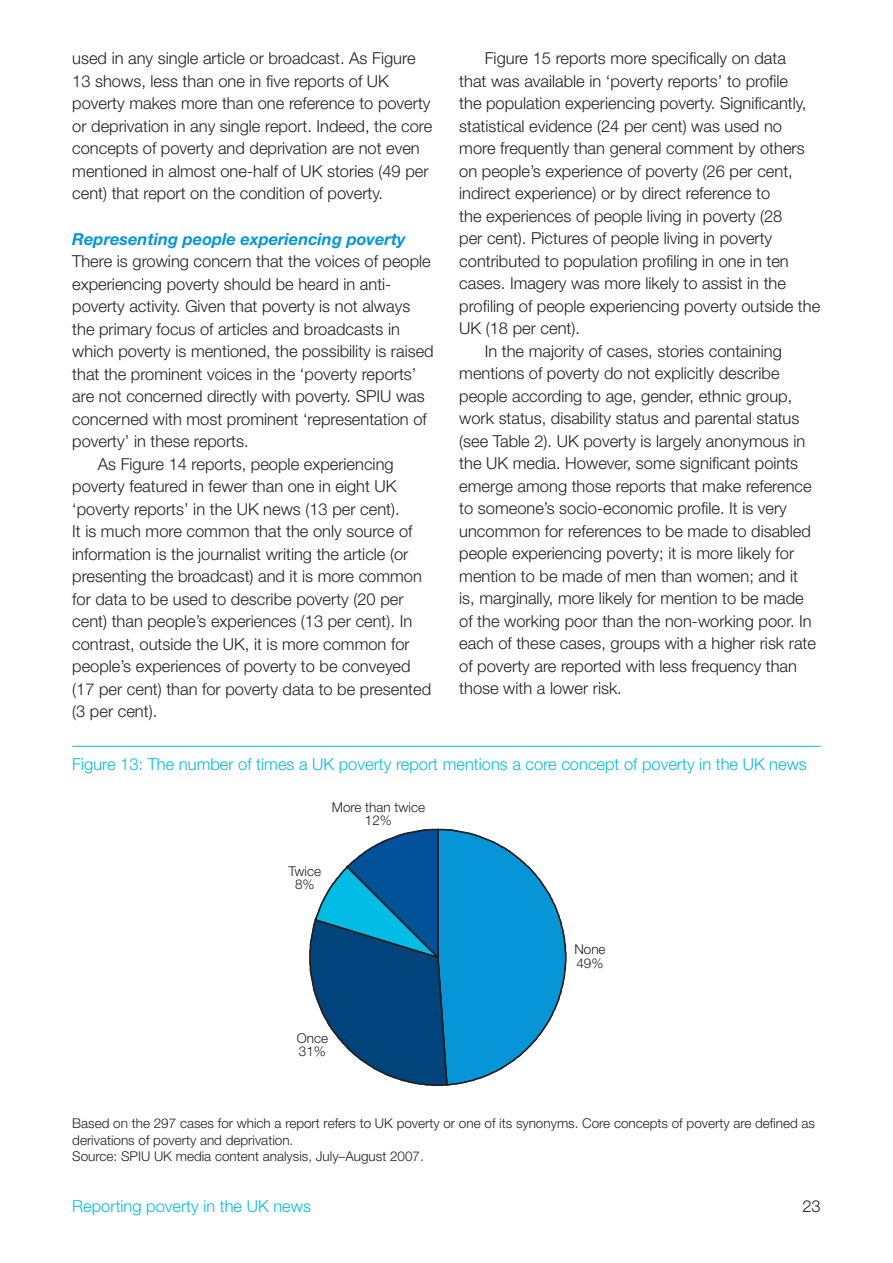
<style>
.page{position:relative;width:893px;height:1263px;background:#fff}
.page>*{position:absolute;margin:0;border:0;box-sizing:border-box;transform-origin:0 0}
.t1{font:300 16.5px/22.5px "Helvetica Neue";color:#231f20}
.t2{font:300 16.5px "Helvetica Neue";color:#02bce5}
.t3{font:italic 700 16.5px "Helvetica Neue";color:#0696d7}
.t4{font:300 13.5px/13.5px "Helvetica Neue";color:#231f20}
</style>
<div class="page">
<svg style="left:309px;top:828px;width:258px;height:258px"></svg>
<hr style="left:72px;top:746px;width:749px;height:1px;background:#02bce5">
<p class="t1" style="left:72px;top:49px;width:362px">used in any single article or broadcast. As Figure 13 shows, less than one in five reports of UK poverty makes more than one reference to poverty or deprivation in any single report. Indeed, the core concepts of poverty and deprivation are not even mentioned in almost one-half of UK stories (49 per cent) that report on the condition of poverty.</p>
<p class="t3" style="left:72px;top:233px;width:335px">Representing people experiencing poverty</p>
<p class="t1" style="left:72px;top:252px;width:360px">There is growing concern that the voices of people</p>
<p class="t1" style="left:72px;top:274px;width:321px">experiencing poverty should be heard in anti-</p>
<p class="t1" style="left:72px;top:297px;width:340px">poverty activity. Given that poverty is not always</p>
<p class="t1" style="left:72px;top:319px;width:329px">the primary focus of articles and broadcasts in</p>
<p class="t1" style="left:72px;top:342px;width:363px">which poverty is mentioned, the possibility is raised</p>
<p class="t1" style="left:72px;top:364px;width:346px">that the prominent voices in the ‘poverty reports’</p>
<p class="t1" style="left:72px;top:387px;width:354px">are not concerned directly with poverty. SPIU was</p>
<p class="t1" style="left:72px;top:409px;width:356px">concerned with most prominent ‘representation of</p>
<p class="t1" style="left:72px;top:432px;width:178px">poverty’ in these reports.</p>
<p class="t1" style="left:98px;top:454px;width:297px">As Figure 14 reports, people experiencing</p>
<p class="t1" style="left:72px;top:477px;width:326px">poverty featured in fewer than one in eight UK</p>
<p class="t1" style="left:72px;top:499px;width:329px">‘poverty reports’ in the UK news (13 per cent).</p>
<p class="t1" style="left:72px;top:522px;width:342px">It is much more common that the only source of</p>
<p class="t1" style="left:72px;top:544px;width:338px">information is the journalist writing the article (or</p>
<p class="t1" style="left:72px;top:567px;width:351px">presenting the broadcast) and it is more common</p>
<p class="t1" style="left:72px;top:589px;width:333px">for data to be used to describe poverty (20 per</p>
<p class="t1" style="left:72px;top:612px;width:341px">cent) than people’s experiences (13 per cent). In</p>
<p class="t1" style="left:72px;top:634px;width:339px">contrast, outside the UK, it is more common for</p>
<p class="t1" style="left:72px;top:657px;width:340px">people’s experiences of poverty to be conveyed</p>
<p class="t1" style="left:72px;top:679px;width:360px">(17 per cent) than for poverty data to be presented</p>
<p class="t1" style="left:72px;top:702px;width:86px">(3 per cent).</p>
<p class="t1" style="left:485px;top:49px;width:303px">Figure 15 reports more specifically on data</p>
<p class="t1" style="left:459px;top:71px;width:330px">that was available in ‘poverty reports’ to profile</p>
<p class="t1" style="left:459px;top:94px;width:349px">the population experiencing poverty. Significantly,</p>
<p class="t1" style="left:459px;top:116px;width:324px">statistical evidence (24 per cent) was used no</p>
<p class="t1" style="left:459px;top:139px;width:347px">more frequently than general comment by others</p>
<p class="t1" style="left:459px;top:161px;width:335px">on people’s experience of poverty (26 per cent,</p>
<p class="t1" style="left:459px;top:184px;width:312px">indirect experience) or by direct reference to</p>
<p class="t1" style="left:459px;top:206px;width:325px">the experiences of people living in poverty (28</p>
<p class="t1" style="left:459px;top:229px;width:314px">per cent). Pictures of people living in poverty</p>
<p class="t1" style="left:459px;top:251px;width:331px">contributed to population profiling in one in ten</p>
<p class="t1" style="left:459px;top:274px;width:328px">cases. Imagery was more likely to assist in the</p>
<p class="t1" style="left:459px;top:296px;width:362px">profiling of people experiencing poverty outside the</p>
<p class="t1" style="left:459px;top:319px;width:122px">UK (18 per cent).</p>
<p class="t1" style="left:485px;top:341px;width:299px">In the majority of cases, stories containing</p>
<p class="t1" style="left:459px;top:364px;width:322px">mentions of poverty do not explicitly describe</p>
<p class="t1" style="left:459px;top:386px;width:334px">people according to age, gender, ethnic group,</p>
<p class="t1" style="left:459px;top:409px;width:342px">work status, disability status and parental status</p>
<p class="t1" style="left:459px;top:431px;width:347px">(see Table 2). UK poverty is largely anonymous in</p>
<p class="t1" style="left:459px;top:454px;width:340px">the UK media. However, some significant points</p>
<p class="t1" style="left:459px;top:476px;width:354px">emerge among those reports that make reference</p>
<p class="t1" style="left:459px;top:499px;width:329px">to someone’s socio-economic profile. It is very</p>
<p class="t1" style="left:459px;top:521px;width:353px">uncommon for references to be made to disabled</p>
<p class="t1" style="left:459px;top:544px;width:336px">people experiencing poverty; it is more likely for</p>
<p class="t1" style="left:459px;top:566px;width:340px">mention to be made of men than women; and it</p>
<p class="t1" style="left:459px;top:589px;width:346px">is, marginally, more likely for mention to be made</p>
<p class="t1" style="left:459px;top:611px;width:354px">of the working poor than the non-working poor. In</p>
<p class="t1" style="left:459px;top:634px;width:358px">each of these cases, groups with a higher risk rate</p>
<p class="t1" style="left:459px;top:656px;width:339px">of poverty are reported with less frequency than</p>
<p class="t1" style="left:459px;top:679px;width:164px">those with a lower risk.</p>
<p class="t2" style="left:72px;top:758px;width:736px">Figure 13: The number of times a UK poverty report mentions a core concept of poverty in the UK news</p>
<p class="t4" style="left:332px;top:802px;width:95px;text-align:center">More than twice<br>12%</p>
<p class="t4" style="left:288px;top:866px;width:34px;text-align:center">Twice<br>8%</p>
<p class="t4" style="left:297px;top:1033px;width:33px">Once<br>31%</p>
<p class="t4" style="left:574px;top:944px;width:33px">None<br>49%</p>
<p class="t4" style="left:72px;top:1117px;width:744px;line-height:16.5px">Based on the 297 cases for which a report refers to UK poverty or one of its synonyms. Core concepts of poverty are defined as derivations of poverty and deprivation.<br>Source: SPIU UK media content analysis, July–August 2007.</p>
<p class="t2" style="left:72px;top:1200px;width:240px">Reporting poverty in the UK news</p>
<p class="t1" style="left:802px;top:1196px;width:20px">23</p>
</div>
